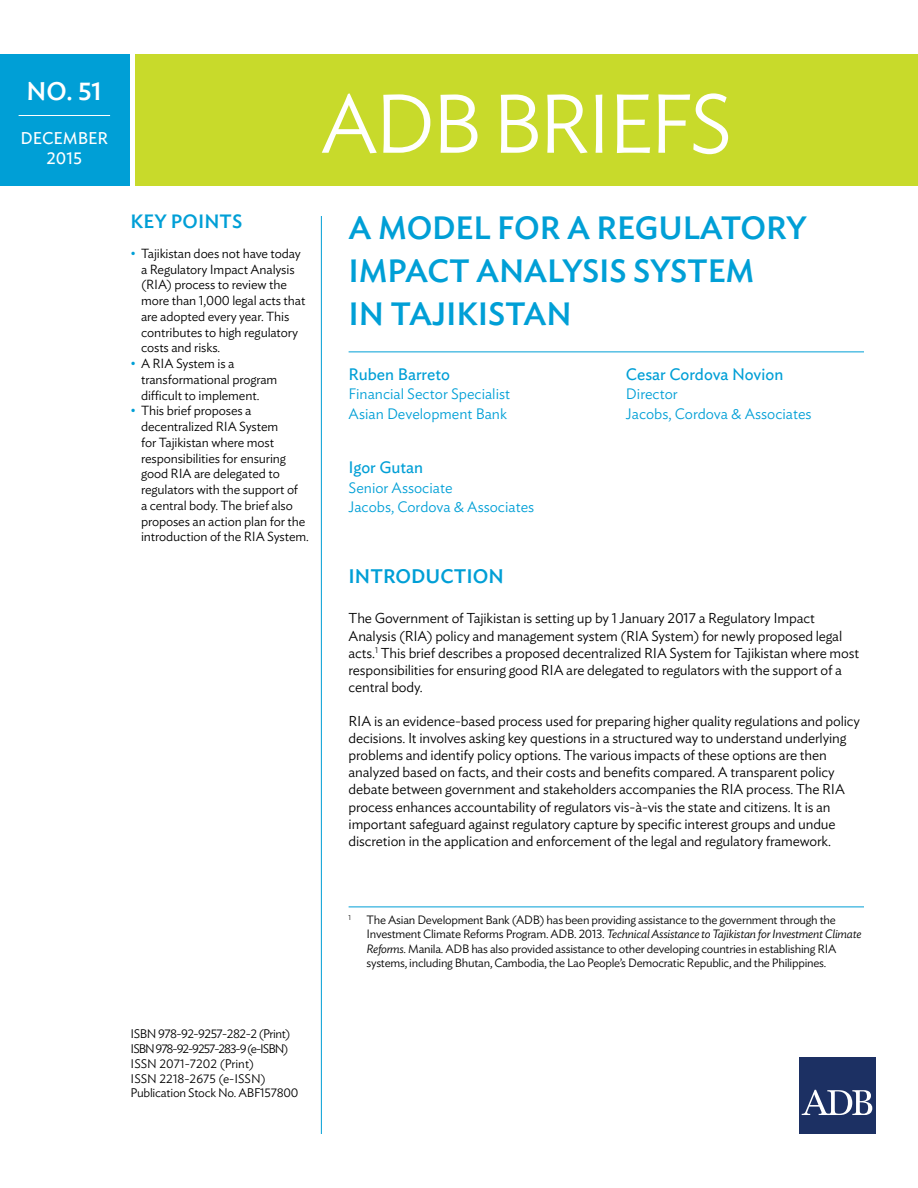
<style>
.page{position:relative;width:918px;height:1188px;background:#fff}
.page>*{position:absolute;margin:0;border:0;box-sizing:border-box;transform-origin:0 0}
.t1{font:300 82.35px "Ideal Sans";letter-spacing:-.04em;color:#fff}
.t2{font:500 31.95px/43.3px "Ideal Sans";letter-spacing:-.005em;color:#009fd6}
.t3{font:500 25.35px "Ideal Sans";color:#fff}
.t4{font:500 19.5px "Ideal Sans";color:#009fd6}
.t5{font:500 19.2px "Ideal Sans";letter-spacing:.005em;color:#009fd6}
.t6{font:16.95px/20.2px "Ideal Sans";color:#fff;text-align:center}
.t7{font:16.5px "Ideal Sans";color:#009fd6}
.t8{font:300 15px/19.5px "Ideal Sans";color:#009fd6}
.t9{font:300 14.25px/17.1px "Ideal Sans";letter-spacing:-.01em;color:#000}
.t10{font:300 13.2px/15.8px "Ideal Sans";letter-spacing:-.01em;color:#000}
.t11{font:300 12.3px/14.9px "Ideal Sans";letter-spacing:-.02em;color:#000}
.t12{font:300 12px/14.4px "Ideal Sans";letter-spacing:-.02em;color:#000}
.t13{font:300 7.05px "Ideal Sans";color:#000}
.s1{color:#009fd6}
.s2{font-style:italic}
</style>
<div class="page">
<hr style="left:321px;top:216px;width:1px;height:918px;background:#009fd6">
<div style="left:135px;top:54px;width:783px;height:131px;background:#c8da2b"></div>
<div style="left:0;top:54px;width:130px;height:131px;background:#009fd6"></div>
<hr style="left:19px;top:115px;width:91px;height:1px;background:#fff">
<div style="left:800px;top:1058px;width:76px;height:76px;background:#1c3063"></div>
<svg style="left:802px;top:1090px;width:70px;height:25px"></svg>
<hr style="left:349px;top:352px;width:515px;height:1px;background:#009fd6">
<hr style="left:349px;top:907px;width:515px;height:1px;background:#009fd6">
<h3 class="t3" style="left:27px;top:71px;width:77px">NO. 51</h3>
<p class="t6" style="left:21px;top:127px;width:89px">DECEMBER<br>2015</p>
<h1 class="t1" style="left:321px;top:61px;width:413px">ADB BRIEFS</h1>
<h3 class="t5" style="left:131px;top:207px;width:113px">KEY POINTS</h3>
<h2 class="t2" style="left:349px;top:203px;width:460px">A MODEL FOR A REGULATORY<br>IMPACT ANALYSIS SYSTEM<br>IN TAJIKISTAN</h2>
<p class="t10" style="left:141px;top:244px;width:166px;text-indent:-10px"><span class="s1">•</span> Tajikistan does not have today a Regulatory Impact Analysis (RIA) process to review the more than 1,000 legal acts that are adopted every year. This contributes to high regulatory costs and risks.</p>
<p class="t10" style="left:141px;top:354px;width:138px;text-indent:-10px"><span class="s1">•</span> A RIA System is a transformational program difficult to implement.</p>
<p class="t10" style="left:141px;top:402px;width:169px;text-indent:-10px"><span class="s1">•</span> This brief proposes a decentralized RIA System<br>for Tajikistan where most responsibilities for ensuring good RIA are delegated to regulators with the support of<br>a central body. The brief also proposes an action plan for the introduction of the RIA System.</p>
<p class="t7" style="left:349px;top:362px;width:103px">Ruben Barreto</p>
<p class="t8" style="left:349px;top:383px;width:163px">Financial Sector Specialist<br>Asian Development Bank</p>
<p class="t7" style="left:626px;top:362px;width:159px">Cesar Cordova Novion</p>
<p class="t8" style="left:626px;top:383px;width:187px">Director<br>Jacobs, Cordova &amp; Associates</p>
<p class="t7" style="left:349px;top:455px;width:76px">Igor Gutan</p>
<p class="t8" style="left:349px;top:477px;width:187px">Senior Associate<br>Jacobs, Cordova &amp; Associates</p>
<h3 class="t4" style="left:349px;top:561px;width:157px">INTRODUCTION</h3>
<p class="t9" style="left:349px;top:609px;width:512px">The Government of Tajikistan is setting up by 1 January 2017 a Regulatory Impact Analysis (RIA) policy and management system (RIA System) for newly proposed legal acts.<sup>1</sup> This brief describes a proposed decentralized RIA System for Tajikistan where most responsibilities for ensuring good RIA are delegated to regulators with the support of a central body.</p>
<p class="t9" style="left:349px;top:711px;width:513px">RIA is an evidence-based process used for preparing higher quality regulations and policy decisions. It involves asking key questions in a structured way to understand underlying problems and identify policy options. The various impacts of these options are then analyzed based on facts, and their costs and benefits compared. A transparent policy debate between government and stakeholders accompanies the RIA process. The RIA process enhances accountability of regulators vis-à-vis the state and citizens. It is an important safeguard against regulatory capture by specific interest groups and undue discretion in the application and enforcement of the legal and regulatory framework.</p>
<p class="t11" style="left:131px;top:1025px;width:169px">ISBN 978-92-9257-282-2 (Print)<br>ISBN 978-92-9257-283-9 (e-ISBN)<br>ISSN 2071-7202 (Print)<br>ISSN 2218-2675 (e-ISSN)<br>Publication Stock No. ABF157800</p>
<p class="t13" style="left:349px;top:912px;width:4px">1</p>
<p class="t12" style="left:367px;top:911px;width:496px">The Asian Development Bank (ADB) has been providing assistance to the government through the Investment Climate Reforms Program. ADB. 2013. <span class="s2">Technical Assistance to Tajikistan for Investment Climate Reforms.</span> Manila. ADB has also provided assistance to other developing countries in establishing RIA systems, including Bhutan, Cambodia, the Lao People’s Democratic Republic, and the Philippines.</p>
</div>
